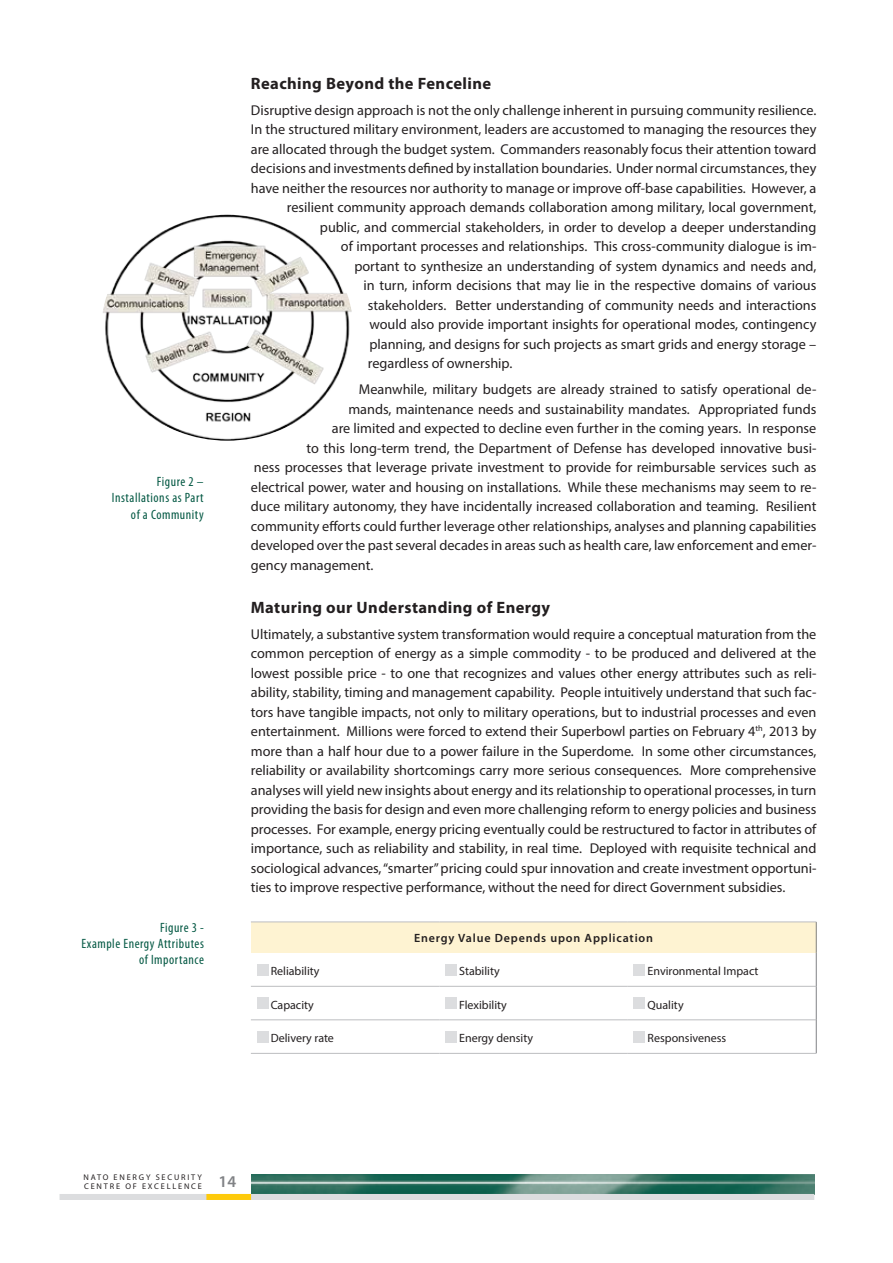
<style>
.page{position:relative;width:893px;height:1263px;background:#fff}
.page>*{position:absolute;margin:0;border:0;box-sizing:border-box;transform-origin:0 0}
.t1{font:700 16.5px "Myriad Pro";letter-spacing:.025em;color:#231f20}
.t2{font:600 16.5px "Myriad Pro";color:#808285}
.t3{font:14.25px/19.5px "Myriad Pro";color:#231f20;text-align:justify}
.t4{font:condensed 13.5px/16.2px "Myriad Pro";letter-spacing:.04em;color:#035843;text-align:right}
.t5{font:12px "Myriad Pro";color:#231f20}
.t6{font:600 12px "Myriad Pro";letter-spacing:.07em;color:#231f20}
.t7{font:8.25px/9px "Myriad Pro";letter-spacing:.22em;color:#231f20}
</style>
<div class="page">
<img style="left:251px;top:1174px;width:563px;height:20px">
<div style="left:60px;top:1194px;width:754px;height:6px;background:#dcdddf"></div>
<div style="left:206px;top:1194px;width:45px;height:6px;background:#feca0a"></div>
<img style="left:103px;top:215px;width:249px;height:226px">
<div style="left:251px;top:922px;width:565px;height:31px;background:#fef3d2"></div>
<hr style="left:816px;top:953px;width:1px;height:33px;background:#808285">
<hr style="left:816px;top:986px;width:1px;height:34px;background:#808285">
<hr style="left:816px;top:1020px;width:1px;height:33px;background:#808285">
<hr style="left:251px;top:986px;width:188px;height:1px;background:#bcbdc0">
<hr style="left:439px;top:986px;width:189px;height:1px;background:#bcbdc0">
<hr style="left:628px;top:986px;width:188px;height:1px;background:#bcbdc0">
<hr style="left:251px;top:1019px;width:188px;height:1px;background:#bcbdc0">
<hr style="left:439px;top:1019px;width:189px;height:1px;background:#bcbdc0">
<hr style="left:628px;top:1019px;width:188px;height:1px;background:#bcbdc0">
<hr style="left:251px;top:1053px;width:188px;height:1px;background:#bcbdc0">
<hr style="left:439px;top:1053px;width:189px;height:1px;background:#bcbdc0">
<hr style="left:628px;top:1053px;width:188px;height:1px;background:#bcbdc0">
<hr style="left:251px;top:922px;width:188px;height:1px;background:#bcbdc0">
<hr style="left:439px;top:922px;width:189px;height:1px;background:#bcbdc0">
<hr style="left:628px;top:922px;width:188px;height:1px;background:#bcbdc0">
<hr style="left:816px;top:922px;width:1px;height:31px;background:#808285">
<div style="left:257px;top:964px;width:11px;height:11px;background:#dcdddf"></div>
<div style="left:445px;top:964px;width:12px;height:11px;background:#dcdddf"></div>
<div style="left:634px;top:964px;width:11px;height:11px;background:#dcdddf"></div>
<div style="left:257px;top:997px;width:11px;height:12px;background:#dcdddf"></div>
<div style="left:445px;top:997px;width:12px;height:12px;background:#dcdddf"></div>
<div style="left:634px;top:997px;width:11px;height:12px;background:#dcdddf"></div>
<div style="left:257px;top:1031px;width:11px;height:11px;background:#dcdddf"></div>
<div style="left:445px;top:1031px;width:12px;height:11px;background:#dcdddf"></div>
<div style="left:634px;top:1031px;width:11px;height:11px;background:#dcdddf"></div>
<p class="t4" style="left:112px;top:474px;width:93px">Figure 2 –<br>Installations as Part of a Community</p>
<p class="t4" style="left:82px;top:919px;width:124px">Figure 3 -<br>Example Energy Attributes of Importance</p>
<p class="t1" style="left:251px;top:74px;width:242px">Reaching Beyond the Fenceline</p>
<p class="t3" style="left:251px;top:100px;width:567px">Disruptive design approach is not the only challenge inherent in pursuing community resilience.</p>
<p class="t3" style="left:251px;top:120px;width:567px">In the structured military environment, leaders are accustomed to managing the resources they</p>
<p class="t3" style="left:251px;top:139px;width:567px">are allocated through the budget system. Commanders reasonably focus their attention toward</p>
<p class="t3" style="left:251px;top:159px;width:567px">decisions and investments defined by installation boundaries. Under normal circumstances, they</p>
<p class="t3" style="left:251px;top:178px;width:567px">have neither the resources nor authority to manage or improve off-base capabilities. However, a</p>
<p class="t3" style="left:287px;top:198px;width:531px">resilient community approach demands collaboration among military, local government,</p>
<p class="t3" style="left:320px;top:217px;width:498px">public, and commercial stakeholders, in order to develop a deeper understanding</p>
<p class="t3" style="left:341px;top:236px;width:477px">of important processes and relationships. This cross-community dialogue is im-</p>
<p class="t3" style="left:354px;top:256px;width:464px">portant to synthesize an understanding of system dynamics and needs and,</p>
<p class="t3" style="left:363px;top:275px;width:454px">in turn, inform decisions that may lie in the respective domains of various</p>
<p class="t3" style="left:368px;top:295px;width:450px">stakeholders. Better understanding of community needs and interactions</p>
<p class="t3" style="left:369px;top:314px;width:448px">would also provide important insights for operational modes, contingency</p>
<p class="t3" style="left:369px;top:334px;width:448px">planning, and designs for such projects as smart grids and energy storage –</p>
<p class="t3" style="left:368px;top:353px;width:146px">regardless of ownership.</p>
<p class="t3" style="left:359px;top:379px;width:459px">Meanwhile, military budgets are already strained to satisfy operational de-</p>
<p class="t3" style="left:348px;top:399px;width:470px">mands, maintenance needs and sustainability mandates. Appropriated funds</p>
<p class="t3" style="left:332px;top:418px;width:486px">are limited and expected to decline even further in the coming years. In response</p>
<p class="t3" style="left:306px;top:438px;width:512px">to this long-term trend, the Department of Defense has developed innovative busi-</p>
<p class="t3" style="left:254px;top:457px;width:564px">ness processes that leverage private investment to provide for reimbursable services such as</p>
<p class="t3" style="left:251px;top:477px;width:567px">electrical power, water and housing on installations. While these mechanisms may seem to re-</p>
<p class="t3" style="left:251px;top:496px;width:567px">duce military autonomy, they have incidentally increased collaboration and teaming. Resilient</p>
<p class="t3" style="left:251px;top:516px;width:567px">community efforts could further leverage other relationships, analyses and planning capabilities</p>
<p class="t3" style="left:251px;top:535px;width:567px">developed over the past several decades in areas such as health care, law enforcement and emer-</p>
<p class="t3" style="left:251px;top:555px;width:124px">gency management.</p>
<p class="t1" style="left:251px;top:598px;width:301px">Maturing our Understanding of Energy</p>
<p class="t3" style="left:251px;top:624px;width:567px">Ultimately, a substantive system transformation would require a conceptual maturation from the common perception of energy as a simple commodity - to be produced and delivered at the lowest possible price - to one that recognizes and values other energy attributes such as reli&shy;ability, stability, timing and management capability. People intuitively understand that such fac&shy;tors have tangible impacts, not only to military operations, but to industrial processes and even entertainment. Millions were forced to extend their Superbowl parties on February 4<sup>th</sup>, 2013 by more than a half hour due to a power failure in the Superdome. In some other circumstances, reliability or availability shortcomings carry more serious consequences. More comprehensive analyses will yield new insights about energy and its relationship to operational processes, in turn providing the basis for design and even more challenging reform to energy policies and business processes. For example, energy pricing eventually could be restructured to factor in attributes of importance, such as reliability and stability, in real time. Deployed with requisite technical and sociological advances, “smarter” pricing could spur innovation and create investment opportuni&shy;ties to improve respective performance, without the need for direct Government subsidies.</p>
<p class="t6" style="left:414px;top:931px;width:241px">Energy Value Depends upon Application</p>
<p class="t5" style="left:271px;top:964px;width:50px">Reliability</p>
<p class="t5" style="left:459px;top:964px;width:42px">Stability</p>
<p class="t5" style="left:648px;top:964px;width:112px">Environmental Impact</p>
<p class="t5" style="left:271px;top:997px;width:45px">Capacity</p>
<p class="t5" style="left:459px;top:997px;width:49px">Flexibility</p>
<p class="t5" style="left:648px;top:997px;width:38px">Quality</p>
<p class="t5" style="left:271px;top:1031px;width:65px">Delivery rate</p>
<p class="t5" style="left:459px;top:1031px;width:76px">Energy density</p>
<p class="t5" style="left:648px;top:1031px;width:80px">Responsiveness</p>
<p class="t7" style="left:84px;top:1173px;width:120px">NATO Ene rgy Se curity<br>Cent</p>
<p class="t7" style="left:110px;top:1182px;width:93px">re of Exce llen ce</p>
<p class="t2" style="left:219px;top:1172px;width:19px">14</p>
</div>
